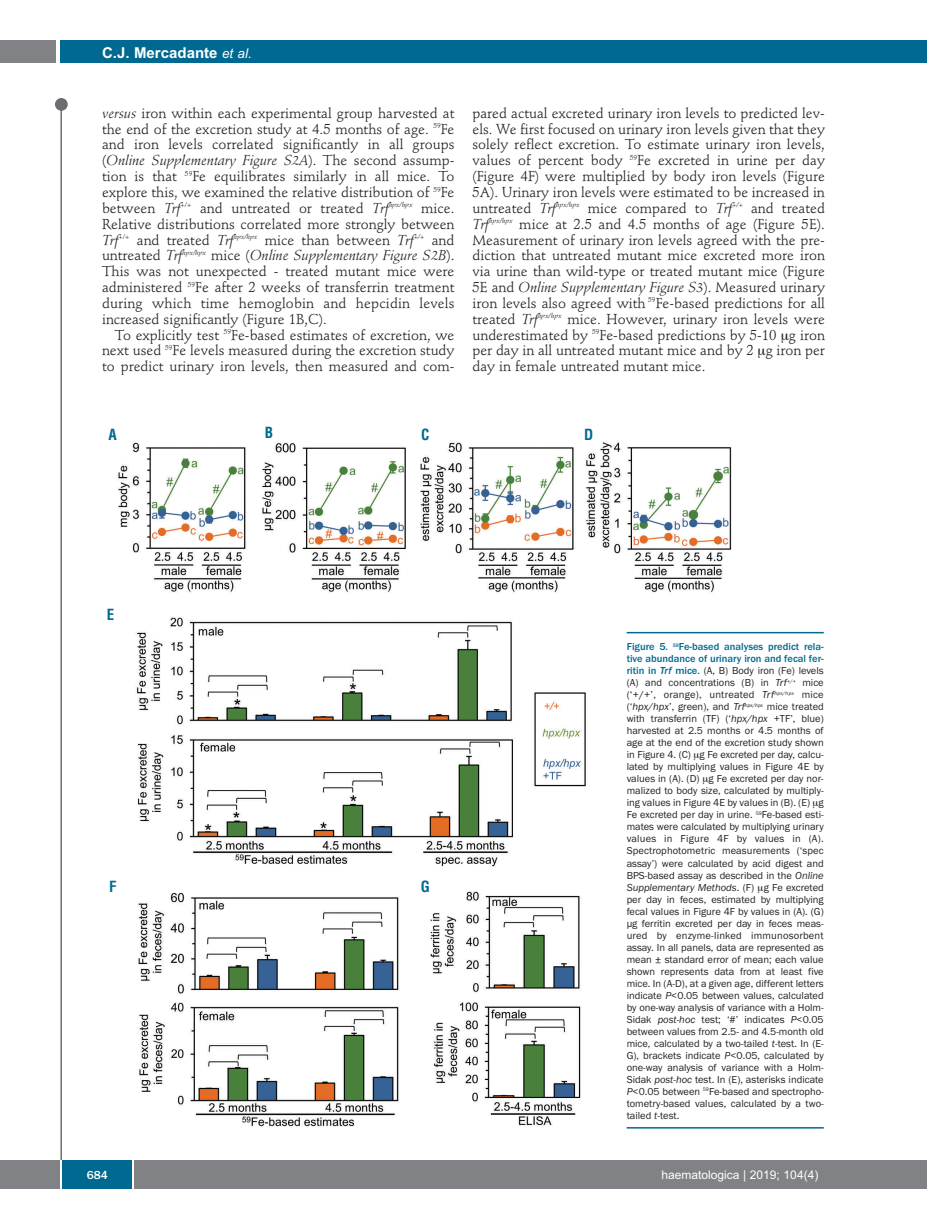
<style>
.page{position:relative;width:927px;height:1225px;background:#fff}
.page>*{position:absolute;margin:0;border:0;box-sizing:border-box;transform-origin:0 0}
.t1{font:700 15px "Arial";color:#fff}
.t2{font:700 condensed 15px "Helvetica";color:#006991}
.t3{font:14.25px/15.9px "Stempel Schneidler";color:#231f20;text-align:justify}
.t4{font:12px "Arial";color:#fff}
.t5{font:500 12px "Franklin Gothic";color:#fff}
.t6{font:10.5px/12px "Franklin Gothic";color:#231f20;text-align:justify}
.s1{font-weight:400;font-style:italic;font-size:13.5px}
.s2{font-style:italic}
.s3{font-weight:500;color:#006991}
.s4{font-weight:500;font-style:italic;color:#006991}
</style>
<div class="page">
<div style="left:911px;top:40px;width:16px;height:22px;background:#006991"></div>
<div style="left:910px;top:1160px;width:17px;height:28px;background:#808285"></div>
<div style="left:55px;top:98px;width:13px;height:13px;background:#6c6d70;border-radius:50%"></div>
<hr style="left:60px;top:101px;width:2px;height:1061px;background:#6c6d70">
<div style="left:60px;top:40px;width:852px;height:22px;background:#006991"></div>
<div style="left:0;top:40px;width:56px;height:22px;background:#808285"></div>
<div style="left:0;top:1160px;width:911px;height:28px;background:#808285"></div>
<div style="left:62px;top:1160px;width:71px;height:28px;background:#006991"></div>
<hr style="left:60px;top:1160px;width:2px;height:28px;background:#fff">
<svg style="left:133px;top:1160px;width:1px;height:28px"></svg>
<img style="left:118px;top:441px;width:623px;height:688px">
<hr style="left:627px;top:632px;width:197px;height:1px;background:#006991">
<hr style="left:627px;top:1127px;width:197px;height:1px;background:#006991">
<div style="left:104px;top:426px;width:17px;height:18px;background:#fff"></div>
<div style="left:102px;top:606px;width:17px;height:17px;background:#fff"></div>
<div style="left:104px;top:878px;width:17px;height:17px;background:#fff"></div>
<div style="left:417px;top:878px;width:17px;height:17px;background:#fff"></div>
<div style="left:417px;top:426px;width:17px;height:17px;background:#fff"></div>
<div style="left:580px;top:426px;width:17px;height:17px;background:#fff"></div>
<svg style="left:694px;top:753px;width:5px;height:7px"></svg>
<svg style="left:703px;top:777px;width:5px;height:7px"></svg>
<p class="t1" style="left:102px;top:44px;width:151px">C.J. Mercadante <span class="s1">et al.</span></p>
<p class="t3" style="left:102px;top:106px;width:354px"><span class="s2">versus</span> iron within each experimental group harvested at the end of the excretion study at 4.5 months of age. <sup>59</sup>Fe and iron levels correlated significantly in all groups (<span class="s2">Online Supplementary Figure S2A</span>). The second assump&shy;tion is that <sup>59</sup>Fe equilibrates similarly in all mice. To explore this, we examined the relative distribution of <sup>59</sup>Fe between <span class="s2">Trf</span><sup>+/+</sup> and untreated or treated <span class="s2">Trf</span><sup>hpx/hpx</sup> mice.<br>Relative distributions correlated more strongly between <span class="s2">Trf</span><sup>+/+</sup> and treated <span class="s2">Trf</span><sup>hpx/hpx</sup> mice than between <span class="s2">Trf</span><sup>+/+</sup> and untreated <span class="s2">Trf</span><sup>hpx/hpx</sup> mice (<span class="s2">Online Supplementary Figure S2B</span>).<br>This was not unexpected - treated mutant mice were administered <sup>59</sup>Fe after 2 weeks of transferrin treatment during which time hemoglobin and hepcidin levels increased significantly (Figure 1B,C).</p>
<p class="t3" style="left:102px;top:328px;width:354px;text-indent:13px">To explicitly test <sup>59</sup>Fe-based estimates of excretion, we next used <sup>59</sup>Fe levels measured during the excretion study to predict urinary iron levels, then measured and com-</p>
<p class="t3" style="left:472px;top:106px;width:354px">pared actual excreted urinary iron levels to predicted lev&shy;els. We first focused on urinary iron levels given that they solely reflect excretion. To estimate urinary iron levels, values of percent body <sup>59</sup>Fe excreted in urine per day (Figure 4F) were multiplied by body iron levels (Figure 5A). Urinary iron levels were estimated to be increased in untreated <span class="s2">Trf</span><sup>hpx/hpx</sup> mice compared to <span class="s2">Trf</span><sup>+/+</sup> and treated <span class="s2">Trf</span><sup>hpx/hpx</sup> mice at 2.5 and 4.5 months of age (Figure 5E).<br>Measurement of urinary iron levels agreed with the pre&shy;diction that untreated mutant mice excreted more iron via urine than wild-type or treated mutant mice (Figure 5E and <span class="s2">Online Supplementary Figure S3</span>). Measured urinary iron levels also agreed with <sup>59</sup>Fe-based predictions for all treated <span class="s2">Trf</span><sup>hpx/hpx</sup> mice. However, urinary iron levels were underestimated by <sup>59</sup>Fe-based predictions by 5-10 g iron per day in all untreated mutant mice and by 2 g iron per day in female untreated mutant mice.</p>
<p class="t2" style="left:109px;top:426px;width:10px">A</p>
<p class="t2" style="left:265px;top:424px;width:10px">B</p>
<p class="t2" style="left:421px;top:426px;width:10px">C</p>
<p class="t2" style="left:584px;top:426px;width:11px">D</p>
<p class="t2" style="left:107px;top:606px;width:9px">E</p>
<p class="t2" style="left:109px;top:878px;width:9px">F</p>
<p class="t2" style="left:421px;top:878px;width:11px">G</p>
<p class="t6" style="left:627px;top:641px;width:199px"><span class="s3">Figure 5.</span> <sup>59</sup><span class="s3">Fe-based analyses predict rela&shy;tive abundance of urinary iron and fecal fer&shy;ritin in</span> <span class="s4">Trf</span> <span class="s3">mice.</span> (A, B) Body iron (Fe) levels (A) and concentrations (B) in <span class="s2">Trf</span><sup>+/+</sup> mice (‘+/+’, orange), untreated <span class="s2">Trf</span><sup>hpx/hpx</sup> mice (‘<span class="s2">hpx/hpx</span>’, green), and <span class="s2">Trf</span><sup>hpx/hpx</sup> mice treated with transferrin (TF) (‘<span class="s2">hpx/hpx</span> +TF’, blue) harvested at 2.5 months or 4.5 months of age at the end of the excretion study shown in Figure 4. (C) g Fe excreted per day, calcu&shy;lated by multiplying values in Figure 4E by values in (A). (D) g Fe excreted per day nor&shy;malized to body size, calculated by multiply&shy;ing values in Figure 4E by values in (B). (E) g Fe excreted per day in urine. <sup>59</sup>Fe-based esti&shy;mates were calculated by multiplying urinary values in Figure 4F by values in (A).<br>Spectrophotometric measurements (‘spec assay’) were calculated by acid digest and BPS-based assay as described in the <span class="s2">Online Supplementary Methods</span>. (F) g Fe excreted per day in feces, estimated by multiplying fecal values in Figure 4F by values in (A). (G) µg ferritin excreted per day in feces meas&shy;ured by enzyme-linked immunosorbent assay. In all panels, data are represented as mean ± standard error of mean; each value shown represents data from at least five mice. In (A-D), at a given age, different letters indicate <span class="s2">P</span>&lt;0.05 between values, calculated by one-way analysis of variance with a Holm-Sidak <span class="s2">post-hoc</span> test; ‘#’ indicates <span class="s2">P</span>&lt;0.05 between values from 2.5- and 4.5-month old mice, calculated by a two-tailed <span class="s2">t</span>-test. In (E-G), brackets indicate <span class="s2">P</span>&lt;0.05, calculated by one-way analysis of variance with a Holm-Sidak <span class="s2">post-hoc</span> test. In (E), asterisks indicate <span class="s2">P</span>&lt;0.05 between <sup>59</sup>Fe-based and spectropho&shy;tometry-based values, calculated by a two&shy;tailed <span class="s2">t</span>-test.</p>
<p class="t5" style="left:87px;top:1167px;width:23px">684</p>
<p class="t4" style="left:661px;top:1167px;width:158px">haematologica | 2019; 104(4)</p>
</div>
